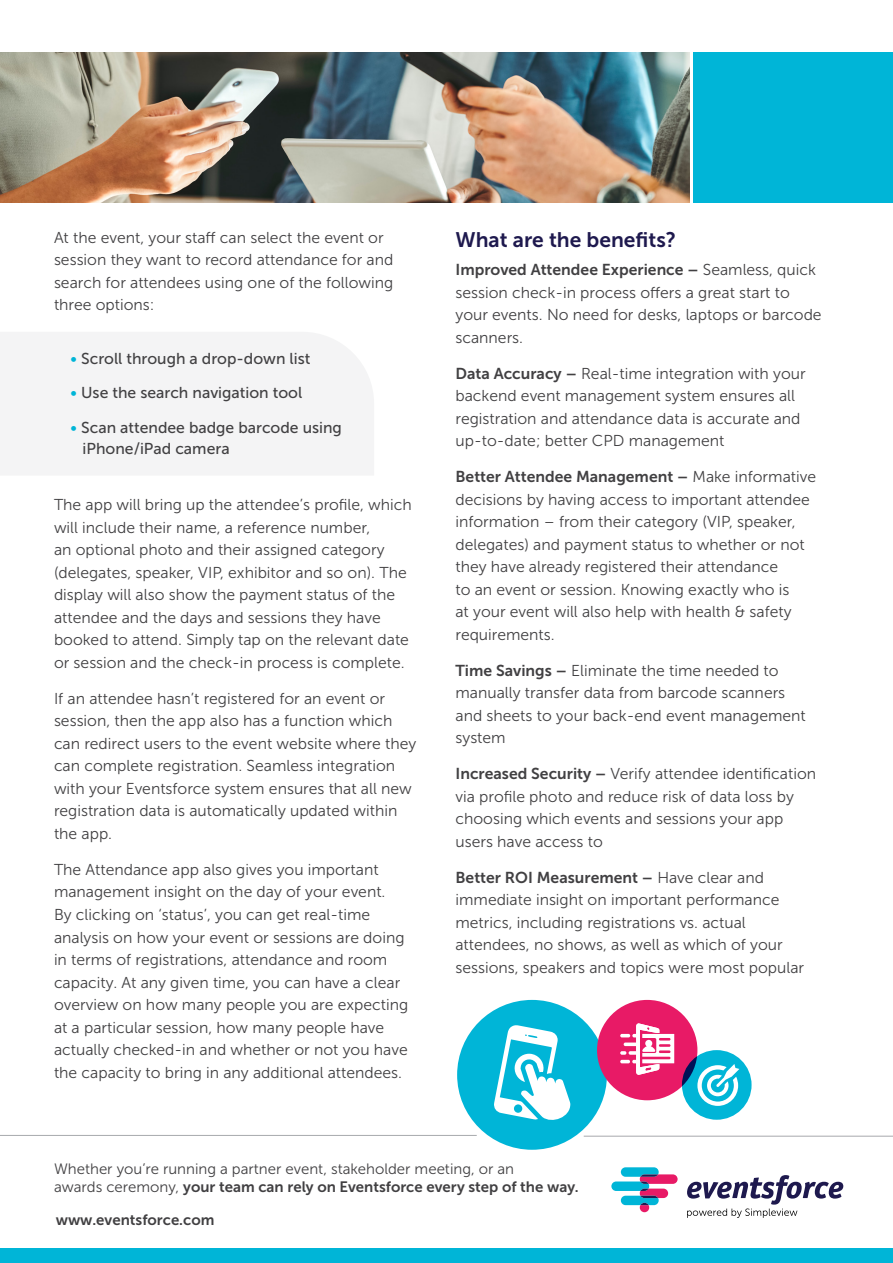
<style>
.page{position:relative;width:893px;height:1263px;background:#fff}
.page>*{position:absolute;margin:0;border:0;box-sizing:border-box;transform-origin:0 0}
.t1{font:21px "Museo Sans 700";color:#1e194e}
.t2{font:15.75px/22.5px "Museo Sans 300";color:#414042}
.t3{font:15.75px "Museo Sans 700";color:#414042}
.t4{font:15.75px/21px "Museo Sans 500";color:#414042}
.t5{font:15px "Museo Sans 700";color:#414042}
.t6{font:15px "Museo Sans 300";color:#414042}
.s1{color:#00b5d7}
.s2{font-family:"Museo Sans 300"}
.s3{font-family:"Museo Sans 700"}
</style>
<div class="page">
<div style="left:0;top:332px;width:374px;height:143px;background:#f4f4f5"></div>
<div style="left:693px;top:52px;width:200px;height:150px;background:#00b5d7"></div>
<img style="left:0;top:52px;width:689px;height:150px">
<div style="left:0;top:1248px;width:893px;height:15px;background:#00b5d7"></div>
<hr style="left:0;top:1135px;width:477px;height:1px;background:#a7a9ac">
<hr style="left:584px;top:1136px;width:309px;height:1px;background:#a7a9ac">
<div style="left:457px;top:1000px;width:150px;height:150px;background:#00b5d7;border-radius:50%"></div>
<div style="left:597px;top:1000px;width:100px;height:100px;background:#e81a66;border-radius:50%"></div>
<svg style="left:611px;top:1167px;width:67px;height:45px"></svg>
<svg style="left:687px;top:1175px;width:156px;height:43px"></svg>
<div style="left:682px;top:1050px;width:70px;height:70px;background:#00b5d7;border-radius:50%"></div>
<svg style="left:697px;top:1064px;width:42px;height:42px"></svg>
<svg style="left:620px;top:1023px;width:54px;height:52px"></svg>
<svg style="left:494px;top:1025px;width:77px;height:95px"></svg>
<p class="t2" style="left:54px;top:226px;width:341px">At the event, your staff can select the event or session they want to record attendance for and search for attendees using one of the following three options:</p>
<p class="t4" style="left:71px;top:348px;width:241px"><span class="s1">•</span> Scroll through a drop-down list</p>
<p class="t4" style="left:71px;top:383px;width:233px"><span class="s1">•</span> Use the search navigation tool</p>
<p class="t4" style="left:83px;top:417px;width:261px;text-indent:-12px"><span class="s1">•</span> Scan attendee badge barcode using iPhone/iPad camera</p>
<p class="t2" style="left:54px;top:494px;width:359px">The app will bring up the attendee’s profile, which will include their name, a reference number,<br>an optional photo and their assigned category (delegates, speaker, VIP, exhibitor and so on). The display will also show the payment status of the attendee and the days and sessions they have booked to attend. Simply tap on the relevant date or session and the check-in process is complete.</p>
<p class="t2" style="left:54px;top:687px;width:364px">If an attendee hasn’t registered for an event or session, then the app also has a function which can redirect users to the event website where they can complete registration. Seamless integration with your Eventsforce system ensures that all new registration data is automatically updated within the app.</p>
<p class="t2" style="left:54px;top:858px;width:356px">The Attendance app also gives you important management insight on the day of your event.<br>By clicking on ‘status’, you can get real-time analysis on how your event or sessions are doing in terms of registrations, attendance and room capacity. At any given time, you can have a clear overview on how many people you are expecting at a particular session, how many people have actually checked-in and whether or not you have the capacity to bring in any additional attendees.</p>
<h1 class="t1" style="left:455px;top:228px;width:222px">What are the benefits?</h1>
<p class="t3" style="left:455px;top:261px;width:362px">Improved Attendee Experience – <span class="s2">Seamless, quick</span></p>
<p class="t2" style="left:455px;top:281px;width:368px">session check-in process offers a great start to your events. No need for desks, laptops or barcode scanners.</p>
<p class="t2" style="left:455px;top:362px;width:352px"><span class="s3">Data Accuracy –</span> Real-time integration with your backend event management system ensures all registration and attendance data is accurate and up-to-date; better CPD management</p>
<p class="t3" style="left:455px;top:468px;width:362px">Better Attendee Management – <span class="s2">Make informative</span></p>
<p class="t2" style="left:455px;top:488px;width:356px">decisions by having access to important attendee information – from their category (VIP, speaker, delegates) and payment status to whether or not they have already registered their attendance<br>to an event or session. Knowing exactly who is<br>at your event will also help with health &amp; safety requirements.</p>
<p class="t2" style="left:455px;top:659px;width:352px"><span class="s3">Time Savings –</span> Eliminate the time needed to manually transfer data from barcode scanners and sheets to your back-end event management system</p>
<p class="t2" style="left:455px;top:763px;width:362px"><span class="s3">Increased Security –</span> Verify attendee identification via profile photo and reduce risk of data loss by choosing which events and sessions your app users have access to</p>
<p class="t3" style="left:455px;top:869px;width:310px">Better ROI Measurement – <span class="s2">Have clear and</span></p>
<p class="t2" style="left:455px;top:889px;width:350px">immediate insight on important performance metrics, including registrations vs. actual attendees, no shows, as well as which of your sessions, speakers and topics were most popular</p>
<p class="t6" style="left:54px;top:1160px;width:462px">Whether you’re running a partner event, stakeholder meeting, or an</p>
<p class="t5" style="left:54px;top:1178px;width:526px"><span class="s2">awards ceremony,</span> your team can rely on Eventsforce every step of the way.</p>
<p class="t5" style="left:56px;top:1212px;width:160px">www.eventsforce.com</p>
</div>
